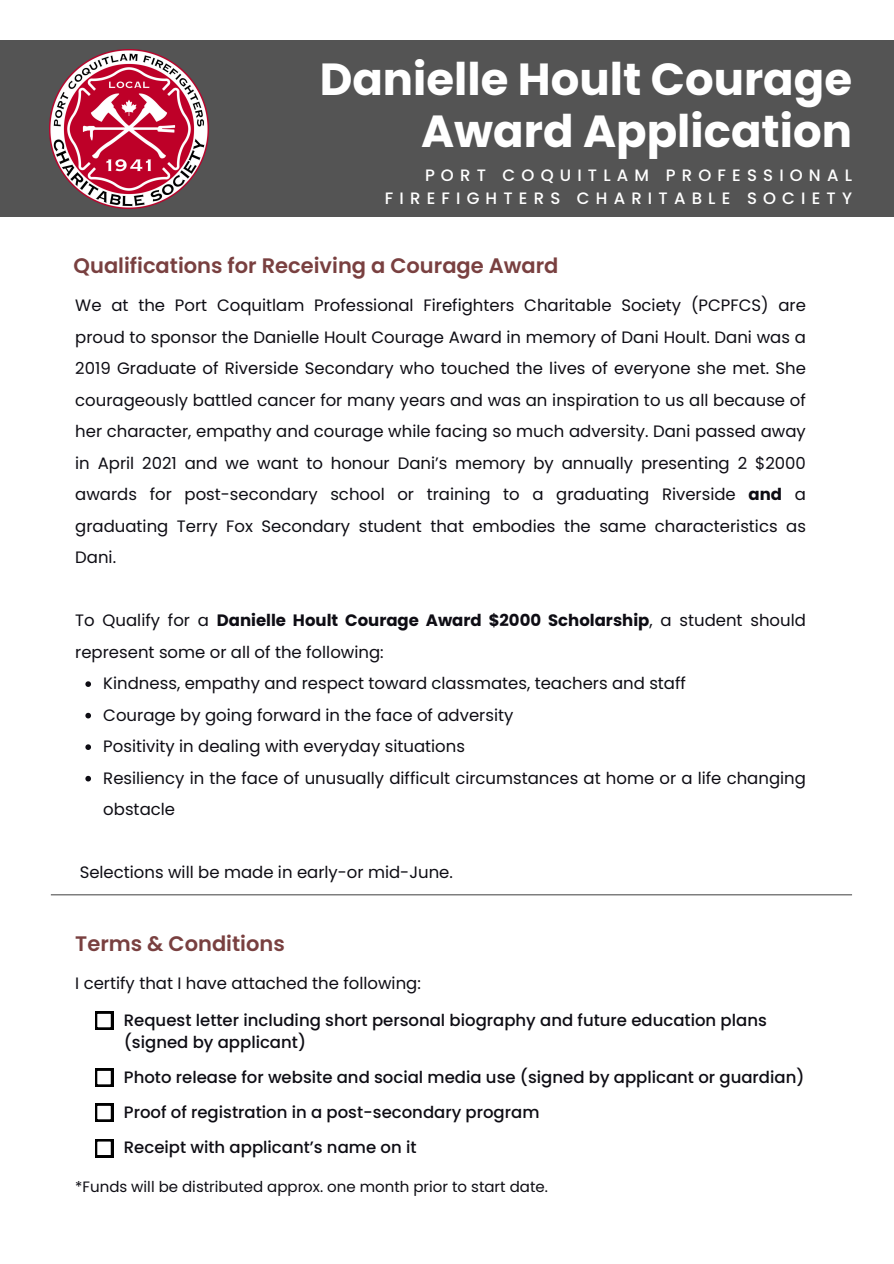
<style>
.page{position:relative;width:894px;height:1264px;background:#fff}
.page>*{position:absolute;margin:0;border:0;box-sizing:border-box;transform-origin:0 0}
.t1{font:700 45px/51.8px "Poppins";color:#fff;text-align:right}
.t2{font:600 21px "Poppins";color:#794040}
.t3{font:16.5px/31.5px "Poppins";color:#0e0d14}
.t4{font:500 16.5px/22.5px "Poppins";color:#0e0d14}
.t5{font:500 16.5px/22.5px "Poppins";letter-spacing:.375em;color:#fff;text-align:right}
.t6{font:15px "Poppins";color:#0e0d14}
.s1{font-weight:700}
</style>
<div class="page">
<svg style="left:85px;top:681px;width:6px;height:6px"></svg>
<svg style="left:85px;top:712px;width:6px;height:6px"></svg>
<svg style="left:85px;top:744px;width:6px;height:6px"></svg>
<svg style="left:85px;top:775px;width:6px;height:6px"></svg>
<hr style="left:51px;top:894px;width:800px;height:1px;background:#545454">
<svg style="left:95px;top:1139px;width:18px;height:18px"></svg>
<svg style="left:95px;top:1011px;width:18px;height:18px"></svg>
<svg style="left:95px;top:1068px;width:18px;height:18px"></svg>
<svg style="left:95px;top:1103px;width:18px;height:18px"></svg>
<div style="left:0;top:41px;width:893px;height:176px;background:#545454"></div>
<img style="left:50px;top:50px;width:159px;height:158px">
<h4 class="t1" style="left:319px;top:54px;width:533px">Danielle Hoult Courage<br>Award Application</h4>
<h4 class="t5" style="left:385px;top:164px;width:468px">PORT COQUITLAM PROFESSIONAL<br>FIREFIGHTERS CHARITABLE SOCIETY</h4>
<p class="t2" style="left:74px;top:251px;width:486px">Qualifications for Receiving a Courage Award</p>
<h1 class="t3" style="left:75px;top:289px;width:732px;text-align:justify">We at the Port Coquitlam Professional Firefighters Charitable Society (PCPFCS) are proud to sponsor the Danielle Hoult Courage Award in memory of Dani Hoult. Dani was a 2019 Graduate of Riverside Secondary who touched the lives of everyone she met. She courageously battled cancer for many years and was an inspiration to us all because of her character, empathy and courage while facing so much adversity. Dani passed away in April 2021 and we want to honour Dani’s memory by annually presenting 2 $2000 awards for post-secondary school or training to a graduating Riverside <span class="s1">and</span> a graduating Terry Fox Secondary student that embodies the same characteristics as Dani.</h1>
<h3 class="t3" style="left:75px;top:604px;width:732px">To Qualify for a <span class="s1">Danielle Hoult Courage Award $2000 Scholarship</span>, a student should represent some or all of the following:</h3>
<h2 class="t3" style="left:103px;top:667px;width:584px">Kindness, empathy and respect toward classmates, teachers and staff</h2>
<p class="t3" style="left:103px;top:699px;width:411px">Courage by going forward in the face of adversity</p>
<p class="t3" style="left:103px;top:730px;width:363px">Positivity in dealing with everyday situations</p>
<p class="t3" style="left:103px;top:762px;width:704px">Resiliency in the face of unusually difficult circumstances at home or a life changing obstacle</p>
<p class="t3" style="left:80px;top:856px;width:374px">Selections will be made in early-or mid-June.</p>
<p class="t2" style="left:75px;top:928px;width:211px">Terms &amp; Conditions</p>
<p class="t3" style="left:75px;top:967px;width:347px">I certify that I have attached the following:</p>
<h2 class="t4" style="left:124px;top:1008px;width:644px">Request letter including short personal biography and future education plans (signed by applicant)</h2>
<p class="t4" style="left:124px;top:1065px;width:682px">Photo release for website and social media use (signed by applicant or guardian)</p>
<p class="t4" style="left:124px;top:1100px;width:417px">Proof of registration in a post-secondary program</p>
<h4 class="t4" style="left:124px;top:1135px;width:294px">Receipt with applicant’s name on it</h4>
<p class="t6" style="left:75px;top:1176px;width:474px">*Funds will be distributed approx. one month prior to start date.</p>
</div>
